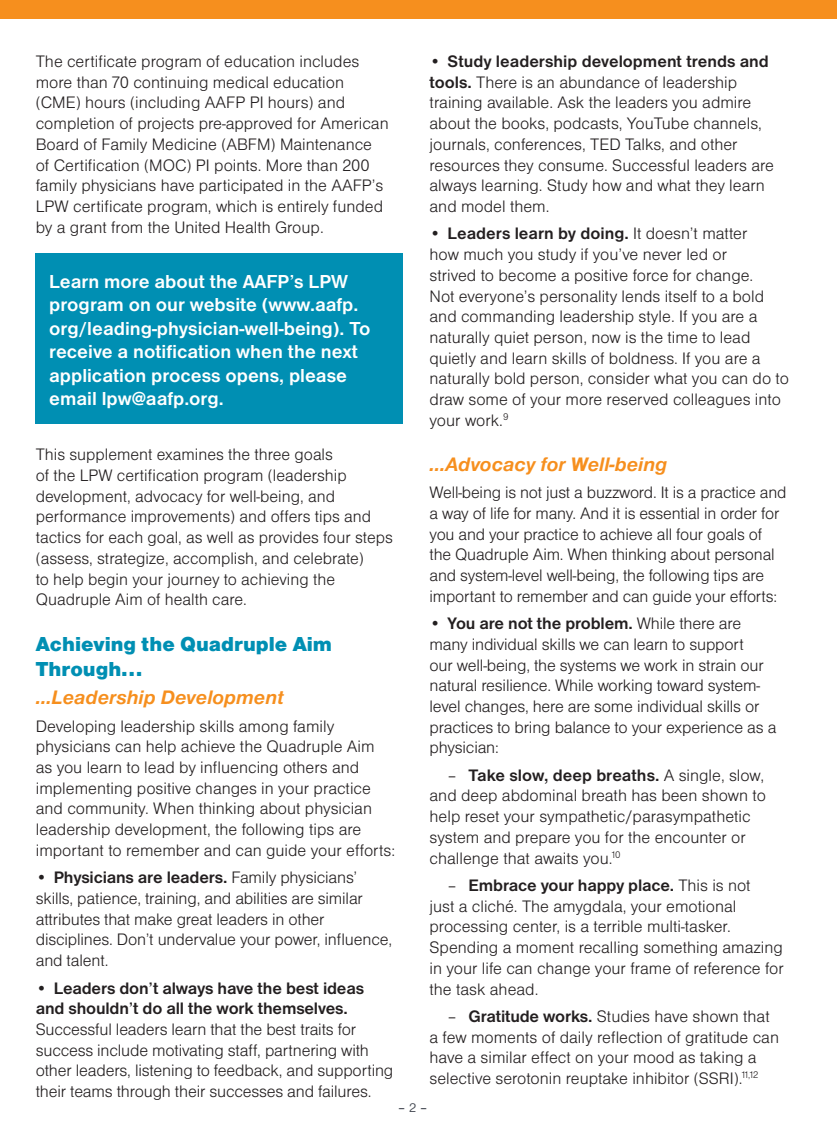
<style>
.page{position:relative;width:837px;height:1134px;background:#fff}
.page>*{position:absolute;margin:0;border:0;box-sizing:border-box;transform-origin:0 0}
.t1{font:21px/25.2px "Nimbus San D Blac";color:#008fb3}
.t2{font:italic 700 20.25px "Nimbus San D";color:#f68f1e}
.t3{font:700 19.5px/23.4px "Nimbus San D";color:#fff}
.t4{font:17.25px/20.7px "Nimbus San D Ligh";color:#231f20}
.t5{font:13.5px "Nimbus San D";color:#464b54}
.s1{font-family:"Nimbus San D";font-weight:700}
</style>
<div class="page">
<div style="left:0;top:0;width:837px;height:19px;background:#f68f1e"></div>
<div style="left:36px;top:254px;width:367px;height:170px;background:#008fb3"></div>
<p class="t4" style="left:36px;top:51px;width:355px">The certificate program of education includes more than 70 continuing medical education (CME) hours (including AAFP PI hours) and completion of projects pre-approved for American Board of Family Medicine (ABFM) Maintenance of Certification (MOC) PI points. More than 200 family physicians have participated in the AAFP’s LPW certificate program, which is entirely funded by a grant from the United Health Group.</p>
<p class="t3" style="left:49px;top:270px;width:323px">Learn more about the AAFP’s LPW program on our website (www.aafp. org/leading-physician-well-being). To receive a notification when the next application process opens, please email lpw@aafp.org.</p>
<p class="t4" style="left:36px;top:444px;width:359px">This supplement examines the three goals<br>of the LPW certification program (leadership development, advocacy for well-being, and performance improvements) and offers tips and tactics for each goal, as well as provides four steps (assess, strategize, accomplish, and celebrate)<br>to help begin your journey to achieving the Quadruple Aim of health care.</p>
<p class="t1" style="left:36px;top:631px;width:298px">Achieving the Quadruple Aim<br>Through…</p>
<p class="t2" style="left:36px;top:686px;width:250px">…Leadership Development</p>
<p class="t4" style="left:36px;top:715px;width:361px">Developing leadership skills among family physicians can help achieve the Quadruple Aim as you learn to lead by influencing others and implementing positive changes in your practice and community. When thinking about physician leadership development, the following tips are important to remember and can guide your efforts:</p>
<p class="t4" style="left:36px;top:867px;width:358px">• <span class="s1">Physicians are leaders.</span> Family physicians’ skills, patience, training, and abilities are similar attributes that make great leaders in other disciplines. Don’t undervalue your power, influence, and talent.</p>
<p class="t4" style="left:36px;top:977px;width:359px">• <span class="s1">Leaders don’t always have the best ideas and shouldn’t do all the work themselves.<br></span>Successful leaders learn that the best traits for success include motivating staff, partnering with other leaders, listening to feedback, and supporting their teams through their successes and failures.</p>
<p class="t4" style="left:430px;top:51px;width:346px">• <span class="s1">Study leadership development trends and tools.</span> There is an abundance of leadership training available. Ask the leaders you admire about the books, podcasts, YouTube channels, journals, conferences, TED Talks, and other resources they consume. Successful leaders are always learning. Study how and what they learn and model them.</p>
<p class="t4" style="left:430px;top:223px;width:361px">• <span class="s1">Leaders learn by doing.</span> It doesn’t matter<br>how much you study if you’ve never led or<br>strived to become a positive force for change.<br>Not everyone’s personality lends itself to a bold and commanding leadership style. If you are a naturally quiet person, now is the time to lead quietly and learn skills of boldness. If you are a naturally bold person, consider what you can do to draw some of your more reserved colleagues into your work.<sup>9</sup></p>
<p class="t2" style="left:430px;top:453px;width:239px">…Advocacy for Well-being</p>
<p class="t4" style="left:430px;top:482px;width:358px">Well-being is not just a buzzword. It is a practice and a way of life for many. And it is essential in order for you and your practice to achieve all four goals of the Quadruple Aim. When thinking about personal and system-level well-being, the following tips are important to remember and can guide your efforts:</p>
<p class="t4" style="left:430px;top:613px;width:348px">• <span class="s1">You are not the problem.</span> While there are many individual skills we can learn to support<br>our well-being, the systems we work in strain our natural resilience. While working toward system&shy;level changes, here are some individual skills or practices to bring balance to your experience as a physician:</p>
<p class="t4" style="left:430px;top:764px;width:338px;text-indent:18px">– <span class="s1">Take slow, deep breaths.</span> A single, slow, and deep abdominal breath has been shown to help reset your sympathetic/parasympathetic system and prepare you for the encounter or challenge that awaits you.<sup>10</sup></p>
<p class="t4" style="left:430px;top:875px;width:356px;text-indent:18px">– <span class="s1">Embrace your happy place.</span> This is not<br>just a cliché. The amygdala, your emotional processing center, is a terrible multi-tasker.<br>Spending a moment recalling something amazing in your life can change your frame of reference for the task ahead.</p>
<p class="t4" style="left:430px;top:1006px;width:351px;text-indent:18px">– <span class="s1">Gratitude works.</span> Studies have shown that a few moments of daily reflection of gratitude can have a similar effect on your mood as taking a selective serotonin reuptake inhibitor (SSRI).<sup>11,12</sup></p>
<p class="t5" style="left:398px;top:1100px;width:31px">–2 –</p>
</div>
